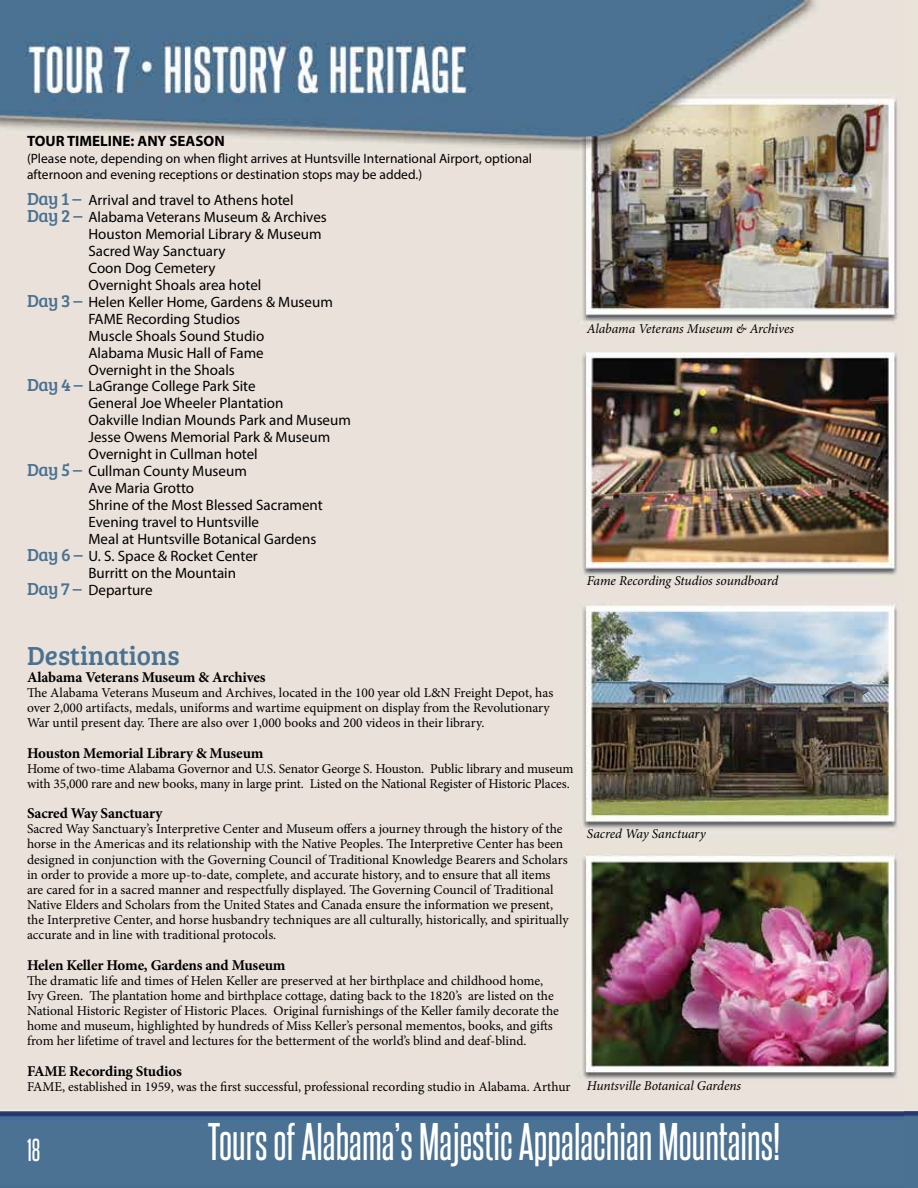
<style>
.page{position:relative;width:918px;height:1188px;background:#fff}
.page>*{position:absolute;margin:0;border:0;box-sizing:border-box;transform-origin:0 0}
.t1{font:45px "Steelfish Rg";color:#fff}
.t2{font:27px "Bree Serif";color:#497292}
.t3{font:27px "Steelfish Rg";color:#fff}
.t4{font:15px "Myriad Pro";color:#000}
.t5{font:700 15px "Minion Pro";letter-spacing:-.01em;color:#000}
.t6{font:700 15px "Myriad Pro";color:#000}
.t7{font:13.5px/15.1px "Minion Pro";letter-spacing:-.005em;color:#000}
.t8{font:13.5px/16.2px "Myriad Pro";color:#000}
.t9{font:italic 13.5px "Minion Pro";letter-spacing:-.01em;color:#000}
.s1{font-family:"Bree Serif";font-size:18px;color:#497292}
</style>
<div class="page">
<img style="left:0;top:0;width:904px;height:1188px">
<div style="left:904px;top:0;width:14px;height:1188px;background:#e9e3d9"></div>
<p class="t6" style="left:27px;top:132px;width:199px">TOUR TIMELINE: ANY SEASON</p>
<p class="t8" style="left:27px;top:150px;width:507px">(Please note, depending on when flight arrives at Huntsville International Airport, optional afternoon and evening receptions or destination stops may be added.)</p>
<p class="t4" style="left:27px;top:191px;width:268px"><span class="s1">Day 1 –</span> Arrival and travel to Athens hotel</p>
<p class="t4" style="left:27px;top:208px;width:301px"><span class="s1">Day 2 –</span> Alabama Veterans Museum &amp; Archives</p>
<p class="t4" style="left:88px;top:225px;width:235px">Houston Memorial Library &amp; Museum</p>
<p class="t4" style="left:88px;top:242px;width:139px">Sacred Way Sanctuary</p>
<p class="t4" style="left:88px;top:259px;width:129px">Coon Dog Cemetery</p>
<p class="t4" style="left:88px;top:275px;width:174px">Overnight Shoals area hotel</p>
<p class="t4" style="left:27px;top:292px;width:307px"><span class="s1">Day 3 –</span> Helen Keller Home, Gardens &amp; Museum</p>
<p class="t4" style="left:88px;top:309px;width:153px">FAME Recording Studios</p>
<p class="t4" style="left:88px;top:326px;width:177px">Muscle Shoals Sound Studio</p>
<p class="t4" style="left:88px;top:343px;width:177px">Alabama Music Hall of Fame</p>
<p class="t4" style="left:88px;top:360px;width:148px">Overnight in the Shoals</p>
<p class="t4" style="left:27px;top:377px;width:230px"><span class="s1">Day 4 –</span> LaGrange College Park Site</p>
<p class="t4" style="left:88px;top:394px;width:197px">General Joe Wheeler Plantation</p>
<p class="t4" style="left:88px;top:411px;width:264px">Oakville Indian Mounds Park and Museum</p>
<p class="t4" style="left:88px;top:428px;width:243px">Jesse Owens Memorial Park &amp; Museum</p>
<p class="t4" style="left:88px;top:445px;width:171px">Overnight in Cullman hotel</p>
<p class="t4" style="left:27px;top:462px;width:221px"><span class="s1">Day 5 –</span> Cullman County Museum</p>
<p class="t4" style="left:89px;top:479px;width:107px">Ave Maria Grotto</p>
<p class="t4" style="left:89px;top:496px;width:236px">Shrine of the Most Blessed Sacrament</p>
<p class="t4" style="left:89px;top:513px;width:172px">Evening travel to Huntsville</p>
<p class="t4" style="left:89px;top:530px;width:229px">Meal at Huntsville Botanical Gardens</p>
<p class="t4" style="left:27px;top:547px;width:232px"><span class="s1">Day 6 –</span> U. S. Space &amp; Rocket Center</p>
<p class="t4" style="left:88px;top:564px;width:149px">Burritt on the Mountain</p>
<p class="t4" style="left:27px;top:581px;width:127px"><span class="s1">Day 7 –</span> Departure</p>
<p class="t9" style="left:587px;top:319px;width:208px">Alabama Veterans Museum &amp; Archives</p>
<p class="t9" style="left:587px;top:572px;width:193px">Fame Recording Studios soundboard</p>
<h2 class="t2" style="left:27px;top:636px;width:154px">Destinations</h2>
<p class="t5" style="left:27px;top:666px;width:240px">Alabama Veterans Museum &amp; Archives</p>
<p class="t7" style="left:27px;top:685px;width:528px">The Alabama Veterans Museum and Archives, located in the 100 year old L&amp;N Freight Depot, has over 2,000 artifacts, medals, uniforms and wartime equipment on display from the Revolutionary<br>War until present day. There are also over 1,000 books and 200 videos in their library.</p>
<p class="t5" style="left:27px;top:742px;width:238px">Houston Memorial Library &amp; Museum</p>
<p class="t7" style="left:27px;top:761px;width:548px">Home of two-time Alabama Governor and U.S. Senator George S. Houston. Public library and museum with 35,000 rare and new books, many in large print. Listed on the National Register of Historic Places.</p>
<p class="t5" style="left:27px;top:803px;width:137px">Sacred Way Sanctuary</p>
<p class="t7" style="left:27px;top:821px;width:543px">Sacred Way Sanctuary’s Interpretive Center and Museum offers a journey through the history of the horse in the Americas and its relationship with the Native Peoples. The Interpretive Center has been designed in conjunction with the Governing Council of Traditional Knowledge Bearers and Scholars in order to provide a more up-to-date, complete, and accurate history, and to ensure that all items are cared for in a sacred manner and respectfully displayed. The Governing Council of Traditional Native Elders and Scholars from the United States and Canada ensure the information we present, the Interpretive Center, and horse husbandry techniques are all culturally, historically, and spiritually accurate and in line with traditional protocols.</p>
<p class="t5" style="left:27px;top:954px;width:260px">Helen Keller Home, Gardens and Museum</p>
<p class="t7" style="left:27px;top:973px;width:533px">The dramatic life and times of Helen Keller are preserved at her birthplace and childhood home, Ivy Green. The plantation home and birthplace cottage, dating back to the 1820’s are listed on the National Historic Register of Historic Places. Original furnishings of the Keller family decorate the home and museum, highlighted by hundreds of Miss Keller’s personal mementos, books, and gifts from her lifetime of travel and lectures for the betterment of the world’s blind and deaf-blind.</p>
<p class="t5" style="left:27px;top:1060px;width:156px">FAME Recording Studios</p>
<p class="t7" style="left:27px;top:1079px;width:545px">FAME, established in 1959, was the first successful, professional recording studio in Alabama. Arthur</p>
<p class="t9" style="left:587px;top:825px;width:120px">Sacred Way Sanctuary</p>
<p class="t9" style="left:587px;top:1076px;width:156px">Huntsville Botanical Gardens</p>
<h2 class="t3" style="left:27px;top:1134px;width:15px">18</h2>
<h1 class="t1" style="left:208px;top:1114px;width:574px">Tours of Alabama’s Majestic Appalachian Mountains!</h1>
</div>
